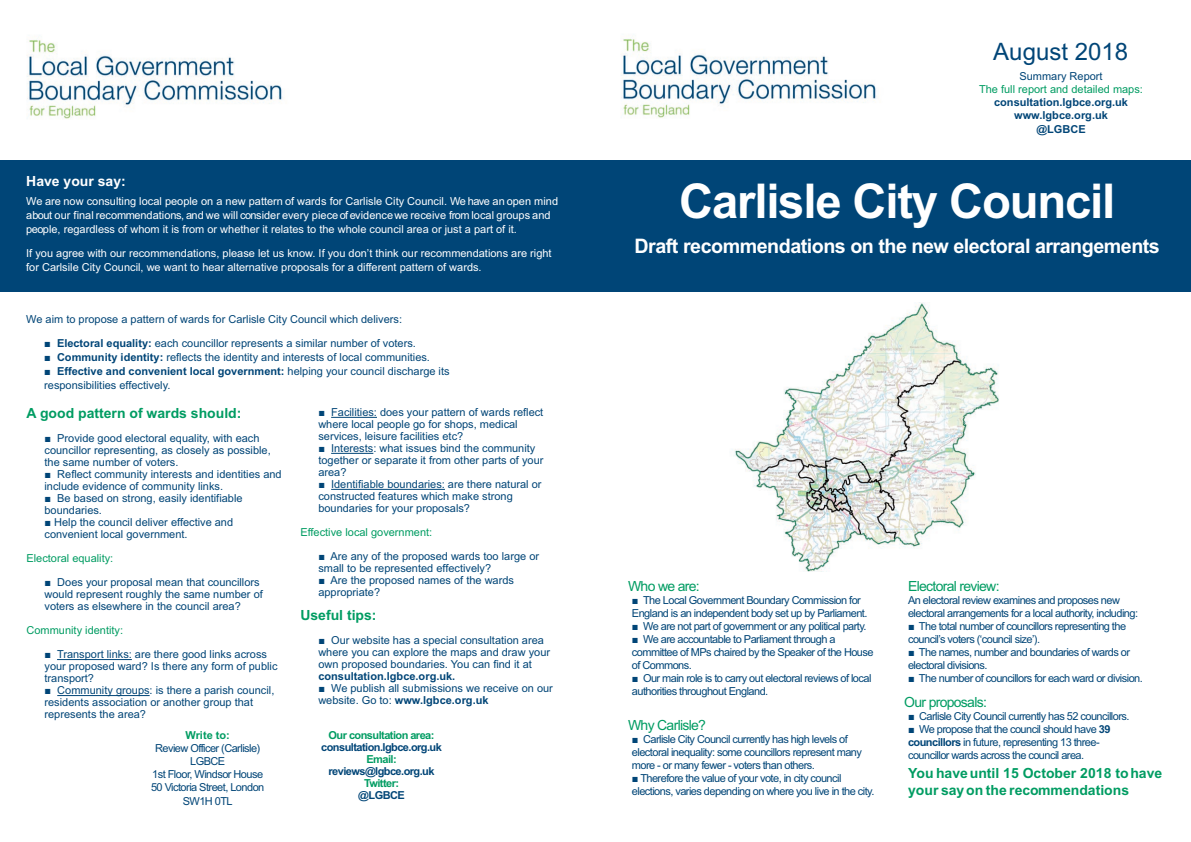
<style>
.page{position:relative;width:1191px;height:842px;background:#fff}
.page>*{position:absolute;margin:0;border:0;box-sizing:border-box;transform-origin:0 0}
.t1{font:700 48px "Arial";letter-spacing:-.025em;color:#fff}
.t2{font:24px "Arial";color:#004577}
.t3{font:700 20px "Arial";letter-spacing:-.025em;color:#fff}
.t4{font:700 14px/16.8px "Arial";color:#009c62}
.t5{font:14px "Arial";letter-spacing:-.05em;color:#009c62}
.t6{font:700 14px "Arial";color:#fff}
.t7{font:11px/12px "Arial";color:#004577}
.t8{font:11px/13px "Arial";letter-spacing:-.05em;color:#004577}
.t9{font:11px/14px "Arial";color:#fff}
.t10{font:11px "Arial";color:#009c62}
.t11{font:700 11px/13.2px "Arial";color:#004577;text-align:center}
.t12{font:700 11px "Arial";letter-spacing:-.05em;color:#004577}
.t13{font:700 11px "Arial";letter-spacing:-.05em;color:#009c62}
.s1{font-weight:700}
</style>
<div class="page">
<img style="left:734px;top:303px;width:265px;height:268px">
<img style="left:621px;top:39px;width:256px;height:79px">
<div style="left:0;top:161px;width:1191px;height:131px;background:#004577"></div>
<hr style="left:57px;top:659px;width:75px;height:1px;background:#004577">
<hr style="left:57px;top:695px;width:93px;height:1px;background:#004577">
<hr style="left:331px;top:417px;width:46px;height:1px;background:#004577">
<hr style="left:331px;top:453px;width:42px;height:1px;background:#004577">
<hr style="left:331px;top:489px;width:114px;height:1px;background:#004577">
<img style="left:27px;top:40px;width:256px;height:79px">
<p class="t6" style="left:26px;top:173px;width:101px">Have your say:</p>
<p class="t9" style="left:26px;top:194px;width:533px">We are now consulting local people on a new pattern of wards for Carlisle City Council. We have an open mind about our final recommendations, and we will consider every pieceofevidencewe receive from local groups and people, regardless of whom it is from or whether it relates to the whole council area or just a part of it.</p>
<p class="t9" style="left:26px;top:246px;width:527px">If you agree with our recommendations, please let us know. If you don’t think our recommendations are right for Carlsile City Council, we want to hear alternative proposals for a different pattern of wards.</p>
<p class="t7" style="left:26px;top:313px;width:377px">We aim to propose a pattern of wards for Carlisle City Council which delivers:</p>
<p class="t7" style="left:44px;top:337px;width:373px"><span class="s1">■ Electoral equality:</span> each councillor represents a similar number of voters.</p>
<p class="t7" style="left:44px;top:351px;width:387px"><span class="s1">■ Community identity:</span> reflects the identity and interests of local communities.</p>
<p class="t7" style="left:44px;top:364px;width:407px;line-height:14px"><span class="s1">■ Effective and convenient local government:</span> helping your council discharge its responsibilities effectively.</p>
<p class="t4" style="left:27px;top:405px;width:216px">A good pattern of wards should:</p>
<p class="t7" style="left:45px;top:432px;width:228px">■ Provide good electoral equality, with each councillor representing, as closely as possible, the same number of voters.</p>
<p class="t7" style="left:45px;top:468px;width:239px">■ Reflect community interests and identities and include evidence of community links.</p>
<p class="t7" style="left:45px;top:492px;width:200px">■ Be based on strong, easily identifiable boundaries.</p>
<p class="t7" style="left:45px;top:516px;width:190px">■ Help the council deliver effective and convenient local government.</p>
<p class="t10" style="left:27px;top:552px;width:88px">Electoral equality:</p>
<p class="t7" style="left:45px;top:576px;width:220px">■ Does your proposal mean that councillors would represent roughly the same number of voters as elsewhere in the council area?</p>
<p class="t10" style="left:27px;top:624px;width:98px">Community identity:</p>
<p class="t7" style="left:45px;top:648px;width:234px">■ Transport links: are there good links across your proposed ward? Is there any form of public transport?</p>
<p class="t7" style="left:45px;top:684px;width:231px">■ Community groups: is there a parish council, residents association or another group that represents the area?</p>
<p class="t13" style="left:185px;top:728px;width:46px">Write to:</p>
<p class="t8" style="left:151px;top:741px;width:115px;text-align:center">Review Officer (Carlisle)<br>LGBCE<br>1st Floor, Windsor House<br>50 Victoria Street, London<br>SW1H 0TL</p>
<p class="t7" style="left:318px;top:406px;width:226px">■ Facilities: does your pattern of wards reflect where local people go for shops, medical services, leisure facilities etc?</p>
<p class="t7" style="left:318px;top:442px;width:226px">■ Interests: what issues bind the community together or separate it from other parts of your area?</p>
<p class="t7" style="left:318px;top:478px;width:225px">■ Identifiable boundaries: are there natural or constructed features which make strong boundaries for your proposals?</p>
<p class="t10" style="left:300px;top:526px;width:133px">Effective local government:</p>
<p class="t7" style="left:318px;top:550px;width:222px">■ Are any of the proposed wards too large or small to be represented effectively?</p>
<p class="t7" style="left:318px;top:574px;width:197px">■ Are the proposed names of the wards appropriate?</p>
<p class="t4" style="left:300px;top:607px;width:78px">Useful tips:</p>
<p class="t7" style="left:318px;top:634px;width:233px">■ Our website has a special consultation area where you can explore the maps and draw your own proposed boundaries. You can find it at</p>
<p class="t11" style="left:318px;top:670px;width:138px">consultation.lgbce.org.uk.</p>
<p class="t7" style="left:318px;top:682px;width:236px">■ We publish all submissions we receive on our website. Go to: <span class="s1">www.lgbce.org.uk</span></p>
<p class="t13" style="left:329px;top:728px;width:107px">Our consultation area:</p>
<p class="t12" style="left:321px;top:740px;width:122px">consultation.lgbce.org.uk</p>
<p class="t13" style="left:366px;top:752px;width:32px">Email:</p>
<p class="t12" style="left:328px;top:764px;width:108px">reviews@lgbce.org.uk</p>
<p class="t13" style="left:364px;top:776px;width:37px">Twitter:</p>
<p class="t11" style="left:358px;top:788px;width:48px">@LGBCE</p>
<h2 class="t2" style="left:993px;top:38px;width:136px">August 2018</h2>
<p class="t7" style="left:1019px;top:70px;width:85px">Summary Report</p>
<p class="t10" style="left:979px;top:83px;width:165px">The full report and detailed maps:</p>
<p class="t11" style="left:994px;top:96px;width:135px">consultation.lgbce.org.uk www.lgbce.org.uk @LGBCE</p>
<h1 class="t1" style="left:679px;top:173px;width:438px">Carlisle City Council</h1>
<h3 class="t3" style="left:634px;top:234px;width:527px">Draft recommendations on the new electoral arrangements</h3>
<p class="t5" style="left:628px;top:578px;width:73px">Who we are:</p>
<p class="t8" style="left:632px;top:594px;width:237px">■ The Local Government Boundary Commission for<br>England is an independent body set up by Parliament.</p>
<p class="t8" style="left:632px;top:620px;width:236px">■ We are not part of government or any political party.</p>
<p class="t8" style="left:632px;top:633px;width:243px">■ We are accountable to Parliament through a committee of MPs chaired by the Speaker of the House of Commons.</p>
<p class="t8" style="left:632px;top:672px;width:241px">■ Our main role is to carry out electoral reviews of local authorities throughout England.</p>
<p class="t5" style="left:628px;top:717px;width:79px">Why Carlisle?</p>
<p class="t8" style="left:632px;top:732px;width:232px">■ Carlisle City Council currently has high levels of electoral inequality: some councillors represent many more - or many fewer - voters than others.</p>
<p class="t8" style="left:632px;top:771px;width:244px">■ Therefore the value of your vote, in city council elections, varies depending on where you live in the city.</p>
<p class="t5" style="left:908px;top:578px;width:93px">Electoral review:</p>
<p class="t8" style="left:908px;top:594px;width:232px">An electoral review examines and proposes new electoral arrangements for a local authority, including:</p>
<p class="t8" style="left:908px;top:620px;width:220px">■ The total number of councillors representing the council’s voters (‘council size’).</p>
<p class="t8" style="left:908px;top:646px;width:224px">■ The names, number and boundaries of wards or electoral divisions.</p>
<p class="t8" style="left:908px;top:672px;width:236px">■ The number of councillors for each ward or division.</p>
<p class="t5" style="left:904px;top:694px;width:84px">Our proposals:</p>
<p class="t8" style="left:908px;top:710px;width:223px">■ Carlisle City Council currently has 52 councillors.</p>
<p class="t8" style="left:908px;top:723px;width:204px">■ We propose that the council should have <span class="s1">39 councillors</span> in future, representing 13 three&shy;councillor wards across the council area.</p>
<p class="t4" style="left:908px;top:765px;width:256px">You haveuntil 15 October 2018 tohave your sayon the recommendations</p>
</div>
